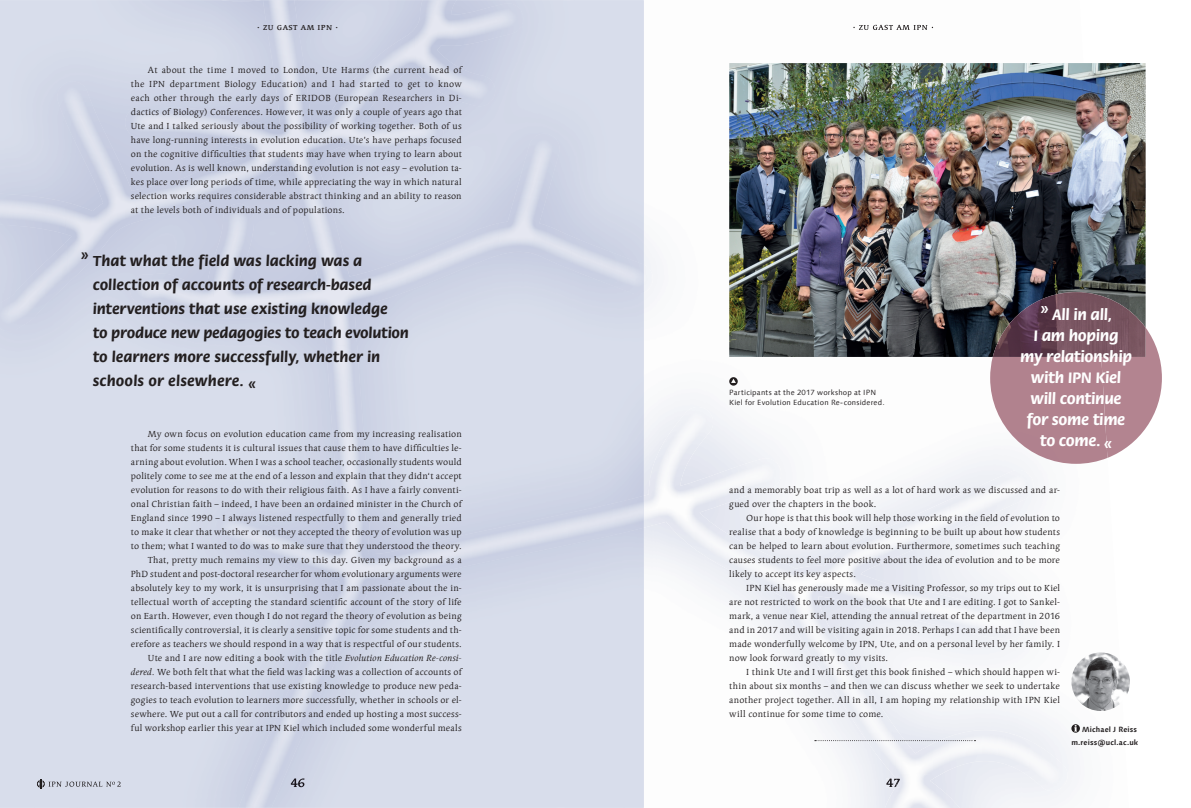
<style>
.page{position:relative;width:1191px;height:808px;background:#fff}
.page>*{position:absolute;margin:0;border:0;box-sizing:border-box;transform-origin:0 0}
.t1{font:700 15.8px/21px "Flora Itc T";letter-spacing:-.015em;color:#fff;text-align:center}
.t2{font:700 15px/24px "Flora Itc T";letter-spacing:.005em;color:#231f20}
.t3{font:500 9px "Linotype Syntax Srf Com";letter-spacing:.04em;color:#231f20}
.t4{font:8.8px/14px "Linotype Syntax Srf Com";letter-spacing:.015em;color:#231f20;text-align:justify}
.t5{font:7.5px/9.5px "Linotype Syntax Com";letter-spacing:.03em;color:#231f20}
.t6{font:700 7.5px/12.8px "Linotype Syntax Com";letter-spacing:.015em;color:#231f20;text-align:right}
.s1{font-style:italic}
</style>
<div class="page">
<img style="left:643px;top:25px;width:121px;height:607px">
<img style="left:728px;top:24px;width:206px;height:39px">
<img style="left:643px;top:367px;width:27px;height:441px">
<img style="left:748px;top:357px;width:251px;height:263px">
<div style="left:764px;top:605px;width:259px;height:203px;background:#f5f6f9"></div>
<img style="left:665px;top:725px;width:111px;height:83px">
<div style="left:574px;top:0;width:69px;height:596px;background:#d8ddeb"></div>
<img style="left:313px;top:211px;width:290px;height:263px">
<div style="left:15px;top:474px;width:311px;height:266px;background:#d8ddeb"></div>
<div style="left:343px;top:457px;width:275px;height:246px;background:#d7ddeb"></div>
<div style="left:611px;top:596px;width:32px;height:212px;background:#d8ddeb"></div>
<div style="left:30px;top:703px;width:592px;height:105px;background:#d8ddeb"></div>
<div style="left:69px;top:774px;width:555px;height:34px;background:#d8ddeb"></div>
<img style="left:49px;top:781px;width:54px;height:6px">
<svg style="left:106px;top:781px;width:15px;height:6px"></svg>
<svg style="left:37px;top:779px;width:8px;height:9px"></svg>
<img style="left:853px;top:25px;width:80px;height:5px">
<img style="left:643px;top:265px;width:12px;height:28px">
<img style="left:666px;top:407px;width:79px;height:166px">
<img style="left:643px;top:437px;width:29px;height:92px">
<div style="left:738px;top:458px;width:45px;height:40px;background:#f2f3f7"></div>
<div style="left:948px;top:470px;width:87px;height:54px;background:#f1f2f7"></div>
<img style="left:880px;top:500px;width:76px;height:130px">
<img style="left:742px;top:530px;width:143px;height:75px">
<img style="left:949px;top:522px;width:25px;height:11px">
<svg style="left:734px;top:572px;width:11px;height:6px"></svg>
<img style="left:788px;top:599px;width:98px;height:75px">
<div style="left:954px;top:598px;width:72px;height:41px;background:#f1f2f7"></div>
<img style="left:823px;top:672px;width:71px;height:71px">
<img style="left:892px;top:724px;width:142px;height:53px">
<img style="left:867px;top:741px;width:31px;height:67px">
<div style="left:1032px;top:742px;width:37px;height:49px;background:#f2f4f8"></div>
<img style="left:895px;top:773px;width:64px;height:35px">
<img style="left:1016px;top:768px;width:19px;height:13px">
<img style="left:520px;top:9px;width:4px;height:18px">
<div style="left:55px;top:81px;width:133px;height:35px;background:#cfd5e6"></div>
<img style="left:273px;top:65px;width:86px;height:282px">
<img style="left:63px;top:111px;width:78px;height:177px">
<img style="left:130px;top:108px;width:146px;height:34px">
<img style="left:171px;top:138px;width:107px;height:75px">
<img style="left:420px;top:127px;width:24px;height:21px">
<img style="left:497px;top:134px;width:75px;height:128px">
<img style="left:0;top:194px;width:69px;height:137px">
<img style="left:135px;top:182px;width:44px;height:129px">
<img style="left:211px;top:210px;width:76px;height:109px">
<img style="left:462px;top:223px;width:37px;height:45px">
<img style="left:176px;top:264px;width:39px;height:54px">
<img style="left:356px;top:236px;width:108px;height:70px">
<img style="left:570px;top:236px;width:73px;height:57px">
<img style="left:129px;top:287px;width:14px;height:18px">
<img style="left:552px;top:260px;width:20px;height:10px">
<svg style="left:4px;top:330px;width:12px;height:1px"></svg>
<img style="left:629px;top:291px;width:14px;height:3px">
<img style="left:326px;top:344px;width:50px;height:300px">
<img style="left:213px;top:513px;width:89px;height:48px">
<img style="left:587px;top:496px;width:56px;height:44px">
<img style="left:300px;top:537px;width:43px;height:178px">
<img style="left:373px;top:509px;width:216px;height:76px">
<img style="left:275px;top:559px;width:28px;height:11px">
<img style="left:275px;top:648px;width:37px;height:140px">
<img style="left:244px;top:719px;width:36px;height:89px">
<img style="left:238px;top:793px;width:7px;height:15px">
<svg style="left:886px;top:778px;width:14px;height:9px"></svg>
<img style="left:729px;top:63px;width:416px;height:294px">
<svg style="left:815px;top:740px;width:160px;height:1px"></svg>
<img style="left:1071px;top:652px;width:59px;height:59px;border-radius:29px">
<svg style="left:1071px;top:724px;width:9px;height:9px"></svg>
<svg style="left:1074px;top:725px;width:3px;height:6px"></svg>
<div style="left:729px;top:377px;width:8px;height:9px;background:#231f20;border-radius:50%"></div>
<svg style="left:731px;top:379px;width:5px;height:4px"></svg>
<svg style="left:1107px;top:328px;width:54px;height:130px"></svg>
<img style="left:990px;top:357px;width:117px;height:107px">
<img style="left:992px;top:292px;width:153px;height:65px">
<p class="t3" style="left:257px;top:21px;width:82px">· ZU GAST AM IPN ·</p>
<p class="t4" style="left:131px;top:63px;width:332px;text-indent:17px">At about the time I moved to London, Ute Harms (the current head of the IPN department Biology Education) and I had started to get to know each other through the early days of ERIDOB (European Researchers in Di&shy;dactics of Biology) Conferences. However, it was only a couple of years ago that Ute and I talked seriously about the possibility of working together. Both of us have long-running interests in evolution education. Ute’s have perhaps focused on the cognitive difficulties that students may have when trying to learn about evolution. As is well known, understanding evolution is not easy – evolution ta&shy;kes place over long periods of time, while appreciating the way in which natural selection works requires considerable abstract thinking and an ability to reason at the levels both of individuals and of populations.</p>
<h2 class="t2" style="left:93px;top:249px;width:318px;text-indent:-12px">» That what the field was lacking was a collection of accounts of research-based interventions that use existing knowledge<br>to produce new pedagogies to teach evolution to learners more successfully, whether in schools or elsewhere. «</h2>
<p class="t4" style="left:131px;top:427px;width:332px;text-align:right">My own focus on evolution education came from my increasing realisation that for some students it is cultural issues that cause them to have difficulties le&shy;arning about evolution. When I was a school teacher, occasionally students would politely come to see me at the end of a lesson and explain that they didn‘t accept evolution for reasons to do with their religious faith. As I have a fairly conventi&shy;onal Christian faith – indeed, I have been an ordained minister in the Church of England since 1990 – I always listened respectfully to them and generally tried to make it clear that whether or not they accepted the theory of evolution was up to them; what I wanted to do was to make sure that they understood the theory.<br>That, pretty much remains my view to this day. Given my background as a PhD student and post-doctoral researcher for whom evolutionary arguments were absolutely key to my work, it is unsurprising that I am passionate about the in&shy;tellectual worth of accepting the standard scientific account of the story of life on Earth. However, even though I do not regard the theory of evolution as being scientifically controversial, it is clearly a sensitive topic for some students and th&shy;erefore as teachers we should respond in a way that is respectful of our students.<br>Ute and I are now editing a book with the title <span class="s1">Evolution Education Re-consi&shy;dered.</span> We both felt that what the field was lacking was a collection of accounts of research-based interventions that use existing knowledge to produce new peda&shy;gogies to teach evolution to learners more successfully, whether in schools or el&shy;sewhere. We put out a call for contributors and ended up hosting a most success&shy;ful workshop earlier this year at IPN Kiel which included some wonderful meals</p>
<p class="t5" style="left:729px;top:388px;width:157px">Participants at the 2017 workshop at IPN<br>Kiel for Evolution Education Re-considered.</p>
<h1 class="t1" style="left:1020px;top:304px;width:113px">» All in all,<br>I am hoping<br>my relationship with IPN Kiel will continue for some time to come. «</h1>
<p class="t4" style="left:729px;top:483px;width:332px">and a memorably boat trip as well as a lot of hard work as we discussed and ar&shy;gued over the chapters in the book.</p>
<p class="t4" style="left:729px;top:511px;width:332px;text-indent:17px">Our hope is that this book will help those working in the field of evolution to realise that a body of knowledge is beginning to be built up about how students can be helped to learn about evolution. Furthermore, sometimes such teaching causes students to feel more positive about the idea of evolution and to be more likely to accept its key aspects.</p>
<p class="t4" style="left:729px;top:581px;width:332px;text-indent:17px">IPN Kiel has generously made me a Visiting Professor, so my trips out to Kiel are not restricted to work on the book that Ute and I are editing. I got to Sankel&shy;mark, a venue near Kiel, attending the annual retreat of the department in 2016 and in 2017 and will be visiting again in 2018. Perhaps I can add that I have been made wonderfully welcome by IPN, Ute, and on a personal level by her family. I now look forward greatly to my visits.</p>
<p class="t4" style="left:729px;top:665px;width:332px;text-indent:17px">I think Ute and I will first get this book finished – which should happen wi&shy;thin about six months – and then we can discuss whether we seek to undertake another project together. All in all, I am hoping my relationship with IPN Kiel will continue for some time to come.</p>
<p class="t6" style="left:1071px;top:723px;width:68px">Michael J Reiss m.reiss@ucl.ac.uk</p>
</div>
